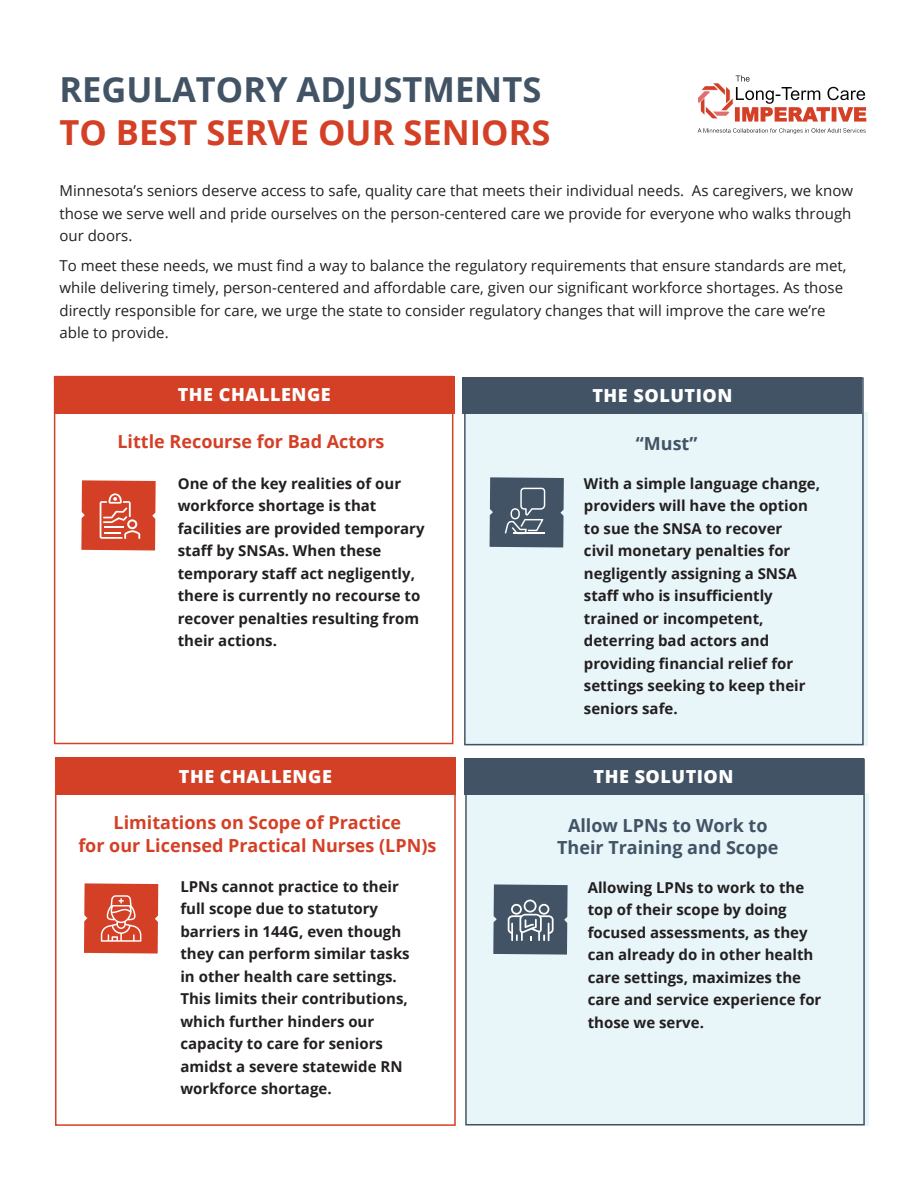
<style>
.page{position:relative;width:918px;height:1188px;background:#fff}
.page>*{position:absolute;margin:0;border:0;box-sizing:border-box;transform-origin:0 0}
.t1{font:700 34.5px/43.5px "Open Sans";color:#415364}
.H3_CENTER{font:700 18px/22.5px "Open Sans";color:#d44026;text-align:center}
.t2{font:800 18px "Open Sans";letter-spacing:.03em;color:#fff}
.H3_CENTER-2{font:700 18px/22.5px "Open Sans";color:#415364;text-align:center}
.body{font:700 15px/22.5px "Open Sans";color:#231f20}
.body-2{font:15px/22.5px "Open Sans";color:#231f20;text-align:justify}
.s1{color:#d44026}
</style>
<div class="page">
<div style="left:466px;top:412px;width:401px;height:333px;background:#e8f6f9"></div>
<div style="left:54px;top:376px;width:399px;height:368px;border:2px solid #d44026"></div>
<div style="left:464px;top:377px;width:400px;height:368px;border:2px solid #415364"></div>
<div style="left:54px;top:376px;width:401px;height:37px;background:#d44026"></div>
<div style="left:463px;top:377px;width:399px;height:36px;background:#415364"></div>
<svg style="left:698px;top:75px;width:168px;height:47px"></svg>
<svg style="left:698px;top:128px;width:168px;height:6px"></svg>
<div style="left:467px;top:793px;width:401px;height:332px;background:#e8f6f9"></div>
<div style="left:55px;top:757px;width:401px;height:369px;border:2px solid #d44026"></div>
<div style="left:465px;top:759px;width:400px;height:366px;border:2px solid #415364"></div>
<svg style="left:84px;top:883px;width:74px;height:71px;background:#d9563f"></svg>
<div style="left:55px;top:757px;width:401px;height:37px;background:#d44026"></div>
<div style="left:464px;top:758px;width:399px;height:36px;background:#415364"></div>
<svg style="left:81px;top:480px;width:75px;height:70px;background:#d95740"></svg>
<svg style="left:490px;top:477px;width:74px;height:70px;background:#516271"></svg>
<svg style="left:493px;top:884px;width:75px;height:71px;background:#5b6b7a"></svg>
<p class="t1" style="left:59px;top:67px;width:493px">REGULATORY ADJUSTMENTS<br><span class="s1">TO BEST SERVE OUR SENIORS</span></p>
<p class="body-2" style="left:59px;top:179px;width:795px">Minnesota’s seniors deserve access to safe, quality care that meets their individual needs. As caregivers, we know those we serve well and pride ourselves on the person-centered care we provide for everyone who walks through our doors.</p>
<p class="body-2" style="left:59px;top:253px;width:789px;text-align:left">To meet these needs, we must find a way to balance the regulatory requirements that ensure standards are met, while delivering timely, person-centered and affordable care, given our significant workforce shortages. As those directly responsible for care, we urge the state to consider regulatory changes that will improve the care we’re able to provide.</p>
<h2 class="t2" style="left:178px;top:381px;width:155px">THE CHALLENGE</h2>
<h2 class="t2" style="left:592px;top:382px;width:142px">THE SOLUTION</h2>
<p class="H3_CENTER" style="left:117px;top:430px;width:269px">Little Recourse for Bad Actors</p>
<p class="H3_CENTER-2" style="left:636px;top:432px;width:63px">“Must”</p>
<p class="body" style="left:178px;top:472px;width:248px">One of the key realities of our workforce shortage is that facilities are provided temporary staff by SNSAs. When these temporary staff act negligently, there is currently no recourse to recover penalties resulting from their actions.</p>
<p class="body" style="left:584px;top:472px;width:238px">With a simple language change, providers will have the option to sue the SNSA to recover<br>civil monetary penalties for negligently assigning a SNSA staff who is insufficiently trained or incompetent, deterring bad actors and providing financial relief for settings seeking to keep their seniors safe.</p>
<h2 class="t2" style="left:179px;top:762px;width:155px">THE CHALLENGE</h2>
<h2 class="t2" style="left:594px;top:763px;width:142px">THE SOLUTION</h2>
<p class="H3_CENTER" style="left:78px;top:811px;width:360px">Limitations on Scope of Practice<br>for our Licensed Practical Nurses (LPN)s</p>
<p class="H3_CENTER-2" style="left:557px;top:813px;width:223px">Allow LPNs to Work to<br>Their Training and Scope</p>
<p class="body" style="left:180px;top:875px;width:231px">LPNs cannot practice to their full scope due to statutory barriers in 144G, even though they can perform similar tasks in other health care settings.<br>This limits their contributions, which further hinders our capacity to care for seniors amidst a severe statewide RN workforce shortage.</p>
<p class="body" style="left:588px;top:876px;width:235px">Allowing LPNs to work to the top of their scope by doing focused assessments, as they can already do in other health care settings, maximizes the care and service experience for those we serve.</p>
</div>
